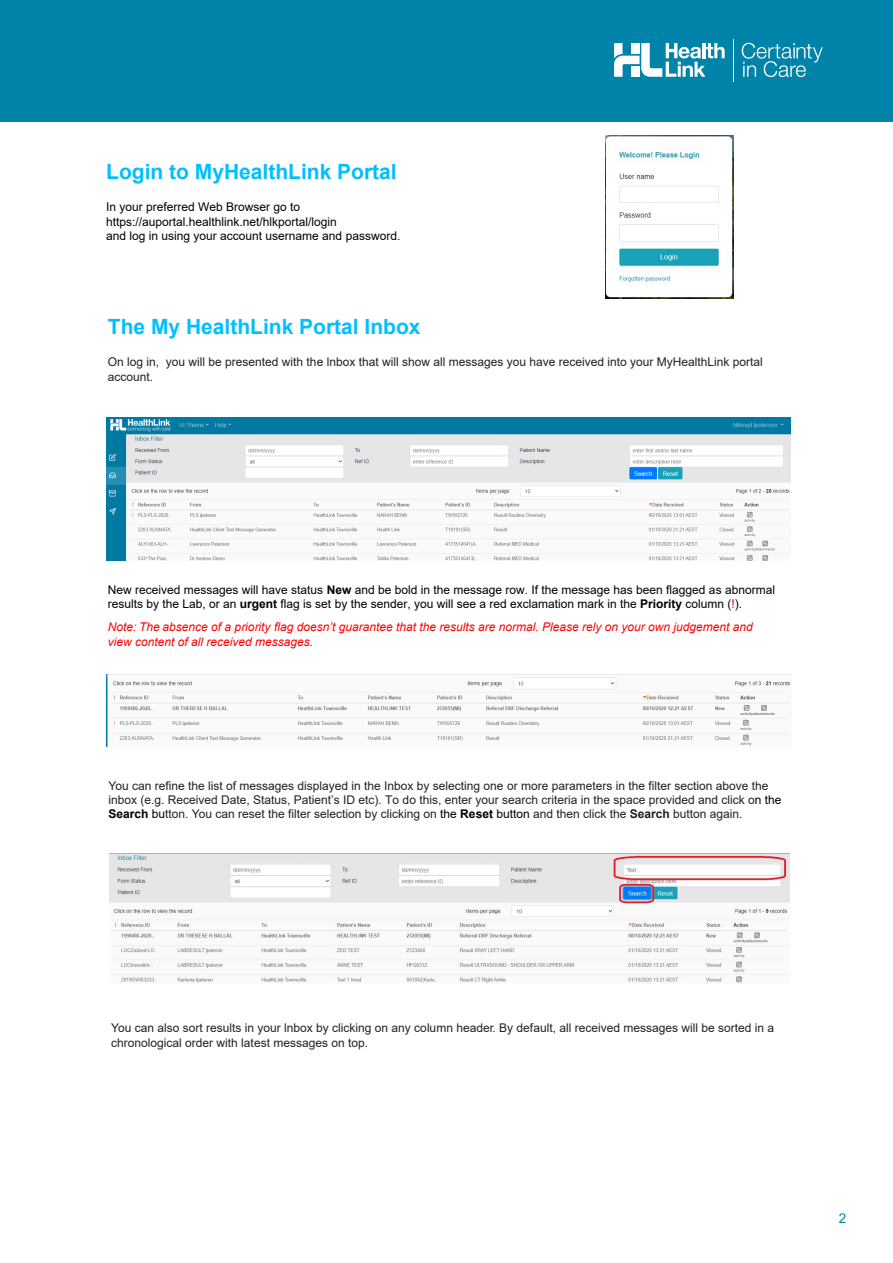
<style>
.page{position:relative;width:893px;height:1263px;background:#fff}
.page>*{position:absolute;margin:0;border:0;box-sizing:border-box;transform-origin:0 0}
.t1{font:700 21px "Arial";color:#00bfff}
.t2{font:13.5px "Arial";color:#0083a9}
.t3{font:12px/14.4px "Arial";color:#231f20}
.t4{font:12px/14.4px "Arial";color:#000}
.t5{font:italic 12px/15px "Arial";color:#f00}
.s1{font-weight:700}
.s2{color:#f00}
.s3{color:#000}
.s4{font-weight:700;color:#000}
</style>
<div class="page">
<div style="left:0;top:0;width:893px;height:122px;background:#0083a9"></div>
<hr style="left:733px;top:39px;width:1px;height:42px;background:#fff">
<svg style="left:614px;top:43px;width:111px;height:34px"></svg>
<svg style="left:742px;top:43px;width:81px;height:34px"></svg>
<img style="left:605px;top:136px;width:128px;height:162px">
<img style="left:107px;top:418px;width:684px;height:142px">
<img style="left:106px;top:674px;width:685px;height:72px">
<img style="left:109px;top:853px;width:680px;height:131px">
<p class="t1" style="left:106px;top:156px;width:292px">Login to MyHealthLink Portal</p>
<p class="t4" style="left:106px;top:200px;width:296px">In your preferred Web Browser go to https://auportal.healthlink.net/hlkportal/login<br>and log in using your account username and password.</p>
<h1 class="t1" style="left:108px;top:312px;width:314px">The My HealthLink Portal Inbox</h1>
<p class="t3" style="left:108px;top:355px;width:657px">On log in, you will be presented with the lnbox that will show all messages you have received into your MyHealthLink portal account.</p>
<p class="t4" style="left:108px;top:582px;width:669px">New received messages will have status <span class="s1">New</span> and be bold in the message row. If the message has been flagged as abnormal results by the Lab, or an <span class="s1">urgent</span> flag is set by the sender, you will see a red exclamation mark in the <span class="s1">Priority</span> column (<span class="s2">!</span>).</p>
<p class="t5" style="left:108px;top:619px;width:647px">Note: The absence of a priority flag doesn’t guarantee that the results are normal. Please rely on your own judgement and view content of all received messages.</p>
<p class="t3" style="left:108px;top:778px;width:675px">You can refine the list of messages displayed in the Inbox by selecting one or more parameters in the filter section above the inbox (e.g. Received Date, Status, Patient’s ID etc). To do this, enter your search criteria in the space provided and click o<span class="s3">n the<br></span><span class="s4">Search</span> <span class="s3">bu</span>tton. You can reset the filter selection by clicking on <span class="s3">the</span> <span class="s4">Reset</span> <span class="s3">button</span> and then click the <span class="s1">Search</span> button again.</p>
<p class="t3" style="left:111px;top:1021px;width:664px">You can also sort results in your lnbox by clicking on any column header. By default, all received messages will be sorted in a chronological order with latest messages on top.</p>
<p class="t2" style="left:839px;top:1209px;width:9px">2</p>
</div>
